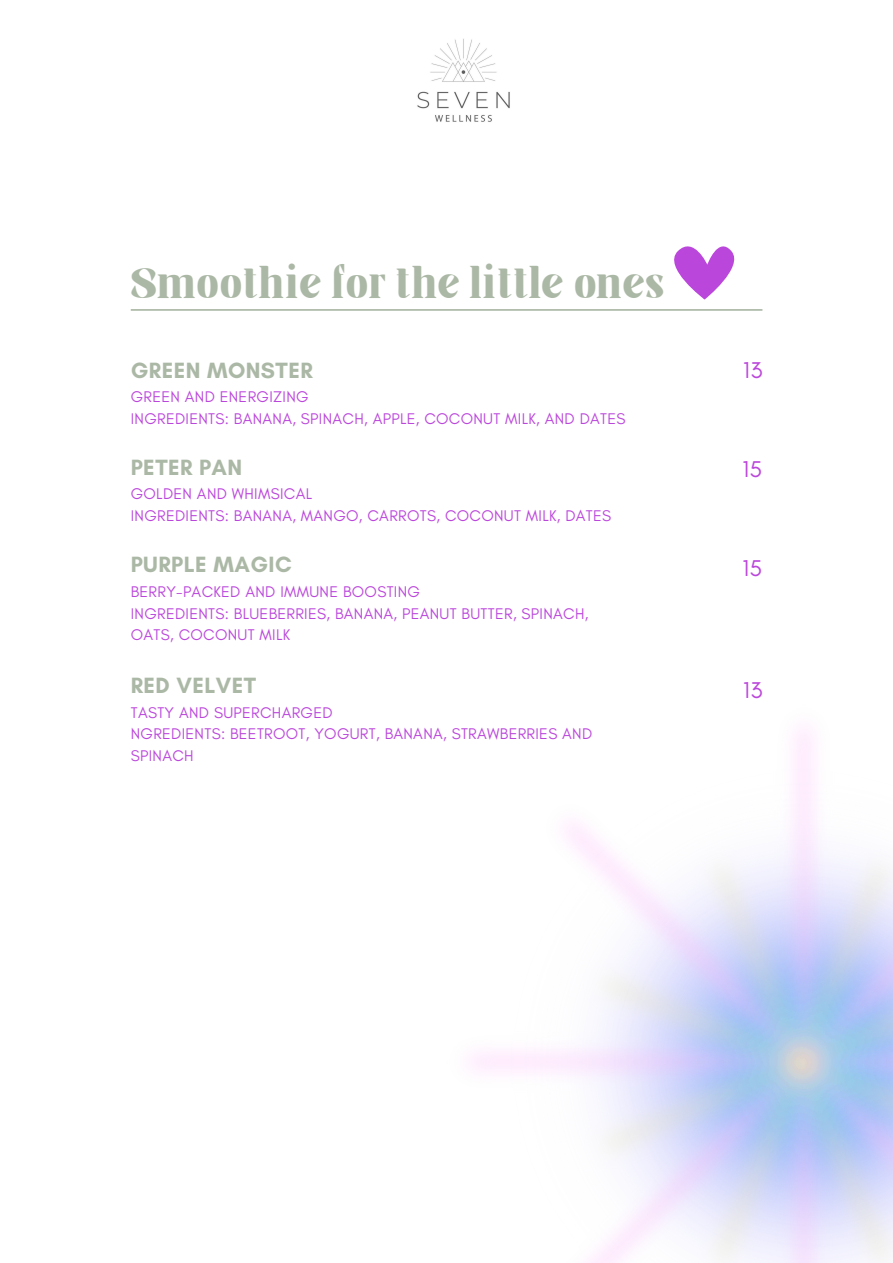
<style>
.page{position:relative;width:893px;height:1263px;background:#fff}
.page>*{position:absolute;margin:0;border:0;box-sizing:border-box;transform-origin:0 0}
.t1{font:41.25px "Elika Gorica";letter-spacing:.02em;color:#acb8a6}
.t2{font:23.25px "Glacial Indifference";letter-spacing:.02em;color:#bb46db}
.t3{font:700 22.5px "Glacial Indifference";letter-spacing:.02em;color:#acb8a6}
.t4{font:15.75px/21.9px "Glacial Indifference";letter-spacing:.02em;color:#bb46db}
</style>
<div class="page">
<hr style="left:131px;top:309px;width:631px;height:2px;background:#acb8a6">
<svg style="left:674px;top:246px;width:61px;height:54px"></svg>
<img style="left:417px;top:38px;width:93px;height:84px">
<p class="t1" style="left:131px;top:267px;width:534px">Smoothie for the little ones</p>
<h3 class="t3" style="left:131px;top:356px;width:183px">GREEN MONSTER</h3>
<p class="t4" style="left:131px;top:385px;width:496px">GREEN AND ENERGIZING<br>INGREDIENTS: BANANA, SPINACH, APPLE, COCONUT MILK, AND DATES</p>
<h3 class="t3" style="left:131px;top:454px;width:113px">PETER PAN</h3>
<p class="t4" style="left:131px;top:483px;width:482px">GOLDEN AND WHIMSICAL<br>INGREDIENTS: BANANA, MANGO, CARROTS, COCONUT MILK, DATES</p>
<h3 class="t3" style="left:131px;top:551px;width:162px">PURPLE MAGIC</h3>
<p class="t4" style="left:131px;top:580px;width:459px">BERRY-PACKED AND IMMUNE BOOSTING<br>INGREDIENTS: BLUEBERRIES, BANANA, PEANUT BUTTER, SPINACH,<br>OATS, COCONUT MILK</p>
<h3 class="t3" style="left:131px;top:672px;width:127px">RED VELVET</h3>
<p class="t4" style="left:131px;top:701px;width:463px">TASTY AND SUPERCHARGED<br>NGREDIENTS: BEETROOT, YOGURT, BANANA, STRAWBERRIES AND<br>SPINACH</p>
<p class="t2" style="left:743px;top:356px;width:21px">13</p>
<h1 class="t2" style="left:742px;top:455px;width:21px">15</h1>
<p class="t2" style="left:742px;top:553px;width:21px">15</p>
<p class="t2" style="left:743px;top:676px;width:21px">13</p>
</div>
